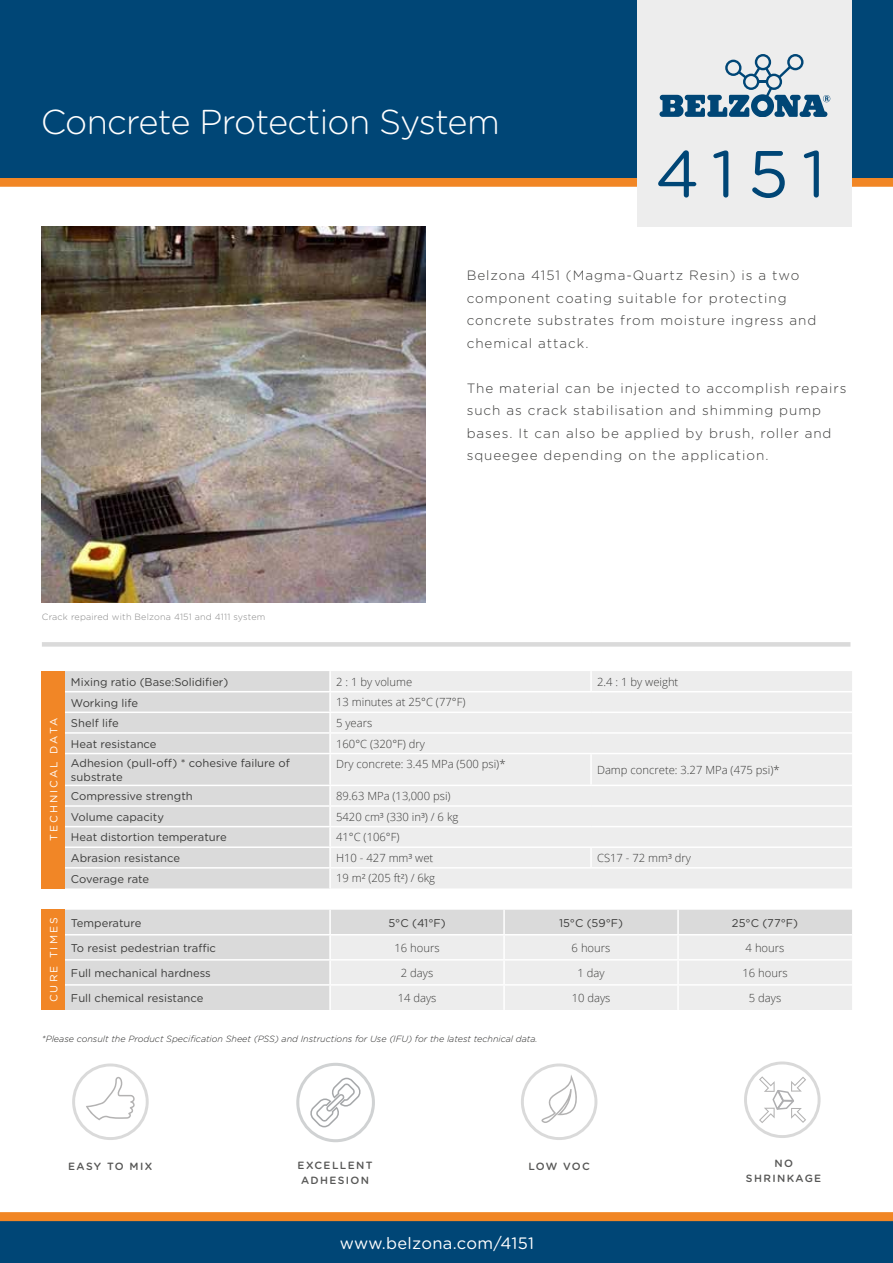
<style>
.page{position:relative;width:893px;height:1263px;background:#fff}
.page>*{position:absolute;margin:0;border:0;box-sizing:border-box;transform-origin:0 0}
.t1{font:66px "Gotham Rounded";color:#004676}
.t2{font:300 34.5px "Gotham Rounded";letter-spacing:-.02em;color:#fff}
.t3{font:16.5px "Gotham Rounded";letter-spacing:.02em;color:#fff}
.t4{font:300 13.5px/22.5px "Gotham Rounded";letter-spacing:.07em;color:#3c3c3b}
.t5{font:11.25px/13.5px "Gotham Rounded";color:#3c3c3b}
.t6{font:300 11.25px "Open Sans";color:#3c3c3b}
.t7{font:500 10.5px/14.9px "Gotham Rounded";letter-spacing:.13em;color:#575756;text-align:center}
.t8{font:10.5px "Gotham Rounded";letter-spacing:.2em;color:#fff}
.t9{font:italic 300 9px "Gotham Rounded";color:#282827}
.t10{font:300 9px "Gotham Rounded";letter-spacing:.02em;color:#878787}
</style>
<div class="page">
<div style="left:0;top:178px;width:893px;height:9px;background:#f18625"></div>
<div style="left:0;top:0;width:893px;height:178px;background:#004676"></div>
<div style="left:0;top:1220px;width:893px;height:43px;background:#004676"></div>
<img style="left:41px;top:226px;width:384px;height:377px">
<div style="left:42px;top:642px;width:808px;height:5px;background:#dadada"></div>
<div style="left:638px;top:0;width:214px;height:226px;background:#ededed"></div>
<svg style="left:659px;top:54px;width:171px;height:63px"></svg>
<div style="left:0;top:1212px;width:893px;height:9px;background:#f18625"></div>
<svg style="left:72px;top:1063px;width:77px;height:77px"></svg>
<svg style="left:521px;top:1063px;width:76px;height:77px"></svg>
<svg style="left:744px;top:1061px;width:77px;height:77px"></svg>
<svg style="left:296px;top:1063px;width:79px;height:79px"></svg>
<div style="left:42px;top:671px;width:23px;height:217px;background:#f18626"></div>
<div style="left:65px;top:671px;width:264px;height:217px;background:#dadada"></div>
<div style="left:331px;top:671px;width:521px;height:217px;background:#ededed"></div>
<hr style="left:590px;top:671px;width:2px;height:20px;background:#fff">
<hr style="left:591px;top:691px;width:261px;height:1px;background:#fff">
<hr style="left:65px;top:691px;width:265px;height:1px;background:#fff">
<hr style="left:330px;top:691px;width:261px;height:1px;background:#fff">
<hr style="left:65px;top:711px;width:265px;height:2px;background:#fff">
<hr style="left:330px;top:711px;width:261px;height:2px;background:#fff">
<hr style="left:591px;top:711px;width:261px;height:2px;background:#fff">
<hr style="left:65px;top:732px;width:265px;height:2px;background:#fff">
<hr style="left:330px;top:732px;width:261px;height:2px;background:#fff">
<hr style="left:591px;top:732px;width:261px;height:2px;background:#fff">
<hr style="left:65px;top:753px;width:265px;height:1px;background:#fff">
<hr style="left:330px;top:753px;width:261px;height:1px;background:#fff">
<hr style="left:591px;top:753px;width:261px;height:1px;background:#fff">
<hr style="left:590px;top:754px;width:2px;height:31px;background:#fff">
<hr style="left:591px;top:785px;width:261px;height:1px;background:#fff">
<hr style="left:65px;top:785px;width:265px;height:1px;background:#fff">
<hr style="left:330px;top:785px;width:261px;height:1px;background:#fff">
<hr style="left:65px;top:805px;width:265px;height:2px;background:#fff">
<hr style="left:330px;top:805px;width:261px;height:2px;background:#fff">
<hr style="left:591px;top:805px;width:261px;height:2px;background:#fff">
<hr style="left:65px;top:826px;width:265px;height:1px;background:#fff">
<hr style="left:330px;top:826px;width:261px;height:1px;background:#fff">
<hr style="left:591px;top:826px;width:261px;height:1px;background:#fff">
<hr style="left:65px;top:846px;width:265px;height:2px;background:#fff">
<hr style="left:330px;top:846px;width:261px;height:2px;background:#fff">
<hr style="left:591px;top:846px;width:261px;height:2px;background:#fff">
<svg style="left:590px;top:848px;width:2px;height:19px"></svg>
<hr style="left:591px;top:867px;width:261px;height:1px;background:#fff">
<hr style="left:65px;top:867px;width:265px;height:1px;background:#fff">
<hr style="left:330px;top:867px;width:261px;height:1px;background:#fff">
<svg style="left:329px;top:692px;width:1px;height:61px"></svg>
<svg style="left:329px;top:786px;width:1px;height:81px"></svg>
<div style="left:42px;top:910px;width:23px;height:100px;background:#f18626"></div>
<div style="left:65px;top:910px;width:787px;height:100px;background:#dadada"></div>
<div style="left:331px;top:935px;width:521px;height:75px;background:#ededed"></div>
<hr style="left:677px;top:910px;width:2px;height:24px;background:#fff">
<hr style="left:677px;top:935px;width:2px;height:24px;background:#fff">
<hr style="left:677px;top:960px;width:2px;height:24px;background:#fff">
<hr style="left:677px;top:986px;width:2px;height:24px;background:#fff">
<hr style="left:503px;top:935px;width:2px;height:24px;background:#fff">
<hr style="left:65px;top:959px;width:265px;height:1px;background:#fff">
<hr style="left:678px;top:959px;width:174px;height:1px;background:#fff">
<hr style="left:65px;top:984px;width:265px;height:2px;background:#fff">
<hr style="left:330px;top:959px;width:174px;height:1px;background:#fff">
<hr style="left:678px;top:984px;width:174px;height:2px;background:#fff">
<hr style="left:330px;top:934px;width:174px;height:1px;background:#fff">
<hr style="left:329px;top:935px;width:2px;height:24px;background:#fff">
<hr style="left:504px;top:934px;width:174px;height:1px;background:#fff">
<hr style="left:678px;top:934px;width:174px;height:1px;background:#fff">
<hr style="left:329px;top:960px;width:2px;height:24px;background:#fff">
<hr style="left:504px;top:959px;width:174px;height:1px;background:#fff">
<hr style="left:503px;top:960px;width:2px;height:24px;background:#fff">
<hr style="left:329px;top:986px;width:2px;height:24px;background:#fff">
<hr style="left:65px;top:934px;width:265px;height:1px;background:#fff">
<hr style="left:329px;top:910px;width:2px;height:24px;background:#fff">
<hr style="left:503px;top:910px;width:2px;height:24px;background:#fff">
<hr style="left:330px;top:984px;width:174px;height:2px;background:#fff">
<hr style="left:504px;top:984px;width:174px;height:2px;background:#fff">
<hr style="left:503px;top:986px;width:2px;height:24px;background:#fff">
<h2 class="t2" style="left:41px;top:98px;width:461px">Concrete Protection System</h2>
<h1 class="t1" style="left:655px;top:129px;width:172px">4151</h1>
<p class="t10" style="left:42px;top:611px;width:225px">Crack repaired with Belzona 4151 and 4111 system</p>
<p class="t4" style="left:467px;top:264px;width:351px">Belzona 4151 (Magma-Quartz Resin) is a two component coating suitable for protecting concrete substrates from moisture ingress and chemical attack.</p>
<p class="t4" style="left:467px;top:376px;width:381px">The material can be injected to accomplish repairs such as crack stabilisation and shimming pump bases. It can also be applied by brush, roller and squeegee depending on the application.</p>
<p class="t8" style="left:47px;top:841px;width:125px;rotate:-90deg">TECHNICAL DATA</p>
<p class="t5" style="left:71px;top:675px;width:159px">Mixing ratio (Base:Solidifier)</p>
<p class="t6" style="left:336px;top:674px;width:78px">2 : 1 by volume</p>
<p class="t6" style="left:597px;top:674px;width:83px">2.4 : 1 by weight</p>
<p class="t5" style="left:71px;top:695px;width:69px">Working life</p>
<p class="t6" style="left:336px;top:694px;width:131px">13 minutes at 25°C (77°F)</p>
<p class="t5" style="left:71px;top:716px;width:49px">Shelf life</p>
<p class="t6" style="left:336px;top:715px;width:38px">5 years</p>
<p class="t5" style="left:71px;top:736px;width:87px">Heat resistance</p>
<p class="t6" style="left:336px;top:736px;width:91px">160°C (320°F) dry</p>
<p class="t5" style="left:71px;top:756px;width:220px">Adhesion (pull-off) * cohesive failure of substrate</p>
<p class="t6" style="left:336px;top:756px;width:171px">Dry concrete: 3.45 MPa (500 psi)*</p>
<p class="t6" style="left:597px;top:762px;width:184px">Damp concrete: 3.27 MPa (475 psi)*</p>
<p class="t5" style="left:71px;top:789px;width:123px">Compressive strength</p>
<p class="t6" style="left:336px;top:788px;width:116px">89.63 MPa (13,000 psi)</p>
<p class="t5" style="left:71px;top:810px;width:94px">Volume capacity</p>
<p class="t6" style="left:336px;top:809px;width:124px">5420 cm³ (330 in³) / 6 kg</p>
<p class="t5" style="left:71px;top:830px;width:157px">Heat distortion temperature</p>
<p class="t6" style="left:336px;top:829px;width:65px">41°C (106°F)</p>
<p class="t5" style="left:71px;top:851px;width:111px">Abrasion resistance</p>
<p class="t6" style="left:336px;top:850px;width:99px">H10 - 427 mm³ wet</p>
<p class="t6" style="left:597px;top:850px;width:96px">CS17 - 72 mm³ dry</p>
<p class="t5" style="left:71px;top:871px;width:80px">Coverage rate</p>
<p class="t6" style="left:336px;top:871px;width:101px">19 m² (205 ft²) / 6kg</p>
<p class="t8" style="left:47px;top:1002px;width:87px;rotate:-90deg">CURE TIMES</p>
<p class="t5" style="left:71px;top:915px;width:72px">Temperature</p>
<p class="t5" style="left:388px;top:915px;width:59px">5°C (41°F)</p>
<p class="t5" style="left:559px;top:915px;width:66px">15°C (59°F)</p>
<p class="t5" style="left:732px;top:915px;width:68px">25°C (77°F)</p>
<p class="t5" style="left:71px;top:940px;width:147px">To resist pedestrian traffic</p>
<p class="t6" style="left:394px;top:940px;width:47px">16 hours</p>
<p class="t6" style="left:572px;top:940px;width:40px">6 hours</p>
<p class="t6" style="left:746px;top:940px;width:40px">4 hours</p>
<p class="t5" style="left:71px;top:966px;width:141px">Full mechanical hardness</p>
<p class="t6" style="left:401px;top:965px;width:34px">2 days</p>
<p class="t6" style="left:577px;top:965px;width:29px">1 day</p>
<p class="t6" style="left:742px;top:965px;width:47px">16 hours</p>
<p class="t5" style="left:71px;top:991px;width:134px">Full chemical resistance</p>
<p class="t6" style="left:398px;top:990px;width:40px">14 days</p>
<p class="t6" style="left:572px;top:990px;width:40px">10 days</p>
<p class="t6" style="left:749px;top:990px;width:34px">5 days</p>
<p class="t9" style="left:42px;top:1032px;width:497px">*Please consult the Product Specification Sheet (PSS) and Instructions for Use (IFU) for the latest technical data.</p>
<p class="t7" style="left:68px;top:1158px;width:86px">EASY TO MIX</p>
<p class="t7" style="left:528px;top:1158px;width:63px">LOW VOC</p>
<p class="t7" style="left:746px;top:1155px;width:77px">NO<br>SHRINKAGE</p>
<p class="t7" style="left:298px;top:1157px;width:77px">EXCELLENT<br>ADHESION</p>
<h3 class="t3" style="left:340px;top:1232px;width:196px">www.belzona.com/4151</h3>
</div>
